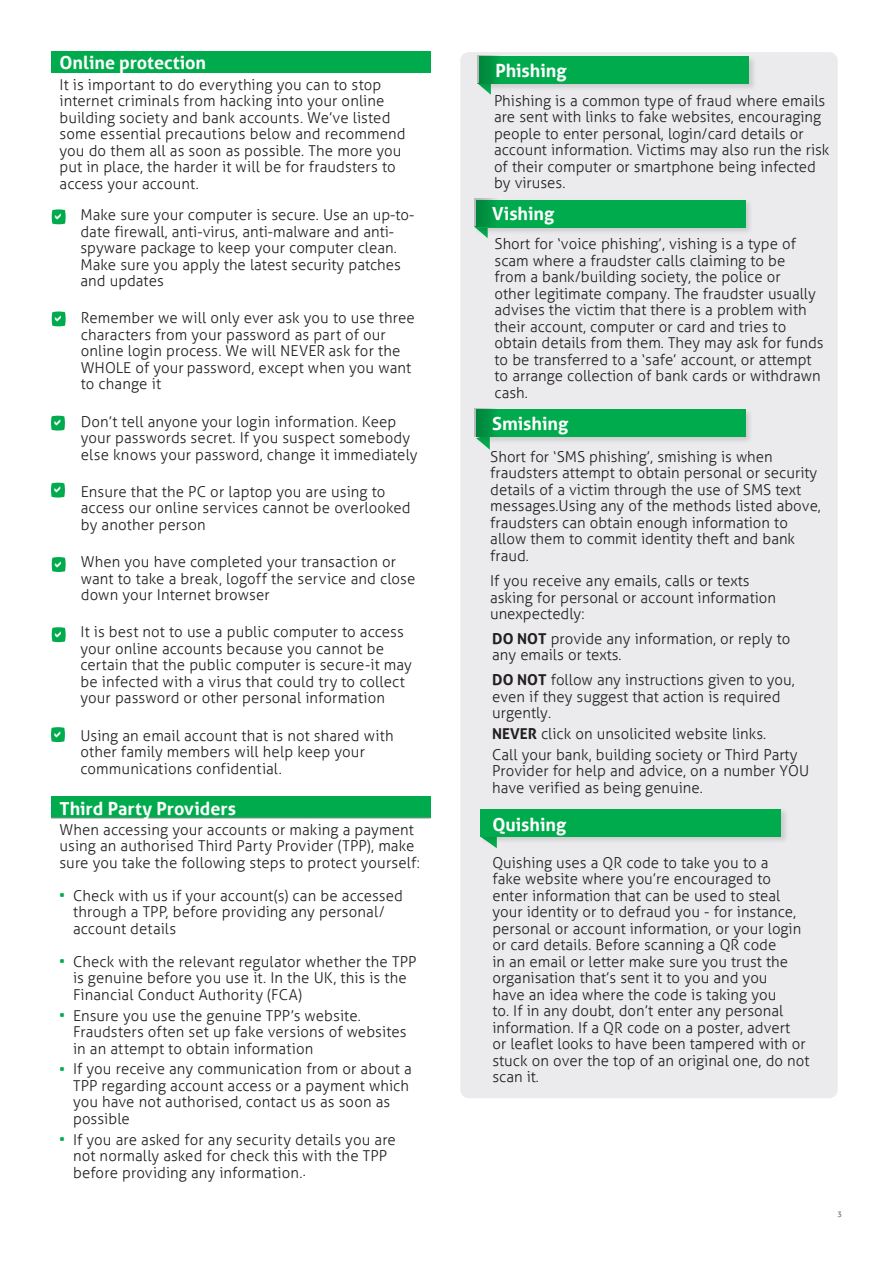
<style>
.page{position:relative;width:893px;height:1263px;background:#fff}
.page>*{position:absolute;margin:0;border:0;box-sizing:border-box;transform-origin:0 0}
.ybs_body{font:700 18px "YBSG Aller";color:#fff}
.ybs_body-2{font:300 15px/16.5px "YBSG Aller";color:#231f20}
.t1{font:300 7.5px "YBSG Aller";color:#322c46}
.s1{font-family:"YBSG Headline";font-weight:400;color:#00ab4d}
.s2{font-weight:700}
</style>
<div class="page">
<div style="left:51px;top:51px;width:380px;height:22px;background:#00ab4d"></div>
<div style="left:51px;top:796px;width:380px;height:22px;background:#00ab4d"></div>
<hr style="left:51px;top:818px;width:380px;height:1px;background:#969696">
<div style="left:460px;top:52px;width:378px;height:1046px;background:#ebeaed;border-radius:9px"></div>
<div style="left:478px;top:55px;width:279px;height:37px;background:#231f20;opacity:.15"></div>
<div style="left:479px;top:57px;width:270px;height:27px;background:#00ab4d"></div>
<svg style="left:477px;top:55px;width:25px;height:28px"></svg>
<div style="left:474px;top:198px;width:280px;height:37px;background:#231f20;opacity:.15"></div>
<div style="left:476px;top:200px;width:270px;height:28px;background:#00ab4d"></div>
<svg style="left:474px;top:199px;width:25px;height:28px"></svg>
<svg style="left:483px;top:444px;width:7px;height:6px"></svg>
<div style="left:474px;top:408px;width:280px;height:36px;background:#231f20;opacity:.15"></div>
<div style="left:476px;top:409px;width:270px;height:28px;background:#00ab4d"></div>
<svg style="left:474px;top:408px;width:25px;height:28px"></svg>
<svg style="left:491px;top:844px;width:6px;height:4px"></svg>
<div style="left:479px;top:807px;width:310px;height:37px;background:#231f20;opacity:.15"></div>
<div style="left:480px;top:809px;width:301px;height:28px;background:#00ab4d"></div>
<svg style="left:51px;top:483px;width:14px;height:14px"></svg>
<svg style="left:51px;top:416px;width:14px;height:15px"></svg>
<svg style="left:52px;top:311px;width:14px;height:15px"></svg>
<svg style="left:52px;top:209px;width:14px;height:15px"></svg>
<svg style="left:51px;top:727px;width:14px;height:15px"></svg>
<svg style="left:52px;top:627px;width:14px;height:15px"></svg>
<svg style="left:52px;top:557px;width:14px;height:15px"></svg>
<p class="ybs_body" style="left:60px;top:51px;width:148px">Online protection</p>
<p class="ybs_body-2" style="left:60px;top:76px;width:348px">It is important to do everything you can to stop internet criminals from hacking into your online building society and bank accounts. We’ve listed some essential precautions below and recommend you do them all as soon as possible. The more you put in place, the harder it will be for fraudsters to access your account.</p>
<p class="ybs_body-2" style="left:81px;top:207px;width:335px">Make sure your computer is secure. Use an up-to&shy;date firewall, anti-virus, anti-malware and anti&shy;spyware package to keep your computer clean.<br>Make sure you apply the latest security patches and updates</p>
<p class="ybs_body-2" style="left:81px;top:310px;width:336px">Remember we will only ever ask you to use three characters from your password as part of our online login process. We will NEVER ask for the WHOLE of your password, except when you want to change it</p>
<p class="ybs_body-2" style="left:81px;top:413px;width:338px">Don’t tell anyone your login information. Keep your passwords secret. If you suspect somebody else knows your password, change it immediately</p>
<p class="ybs_body-2" style="left:81px;top:483px;width:331px">Ensure that the PC or laptop you are using to access our online services cannot be overlooked by another person</p>
<p class="ybs_body-2" style="left:81px;top:554px;width:336px">When you have completed your transaction or want to take a break, logoff the service and close down your Internet browser</p>
<p class="ybs_body-2" style="left:81px;top:624px;width:333px">It is best not to use a public computer to access your online accounts because you cannot be certain that the public computer is secure-it may be infected with a virus that could try to collect your password or other personal information</p>
<p class="ybs_body-2" style="left:81px;top:727px;width:315px">Using an email account that is not shared with other family members will help keep your communications confidential.</p>
<p class="ybs_body" style="left:60px;top:798px;width:178px">Third Party Providers</p>
<p class="ybs_body-2" style="left:60px;top:821px;width:362px">When accessing your accounts or making a payment using an authorised Third Party Provider (TPP), make sure you take the following steps to protect yourself:</p>
<p class="ybs_body-2" style="left:73px;top:887px;width:332px;text-indent:-14px"><span class="s1">•</span> Check with us if your account(s) can be accessed through a TPP, before providing any personal/ account details</p>
<p class="ybs_body-2" style="left:73px;top:953px;width:345px;text-indent:-14px"><span class="s1">•</span> Check with the relevant regulator whether the TPP is genuine before you use it. In the UK, this is the<br>Financial Conduct Authority (FCA)</p>
<p class="ybs_body-2" style="left:73px;top:1007px;width:335px;text-indent:-14px"><span class="s1">•</span> Ensure you use the genuine TPP’s website.<br>Fraudsters often set up fake versions of websites in an attempt to obtain information</p>
<p class="ybs_body-2" style="left:73px;top:1061px;width:340px;text-indent:-14px"><span class="s1">•</span> If you receive any communication from or about a TPP regarding account access or a payment which you have not authorised, contact us as soon as possible</p>
<p class="ybs_body-2" style="left:73px;top:1131px;width:324px;text-indent:-14px"><span class="s1">•</span> If you are asked for any security details you are not normally asked for check this with the TPP before providing any information..</p>
<p class="ybs_body" style="left:495px;top:60px;width:73px">Phishing</p>
<p class="ybs_body-2" style="left:494px;top:92px;width:337px">Phishing is a common type of fraud where emails are sent with links to fake websites, encouraging people to enter personal, login/card details or account information. Victims may also run the risk of their computer or smartphone being infected by viruses.</p>
<p class="ybs_body" style="left:492px;top:203px;width:64px">Vishing</p>
<p class="ybs_body-2" style="left:495px;top:235px;width:331px">Short for ‘voice phishing’, vishing is a type of scam where a fraudster calls claiming to be<br>from a bank/building society, the police or<br>other legitimate company. The fraudster usually advises the victim that there is a problem with their account, computer or card and tries to obtain details from them. They may ask for funds to be transferred to a ‘safe’ account, or attempt to arrange collection of bank cards or withdrawn cash.</p>
<p class="ybs_body" style="left:492px;top:412px;width:78px">Smishing</p>
<p class="ybs_body-2" style="left:490px;top:448px;width:332px">Short for ‘SMS phishing’, smishing is when fraudsters attempt to obtain personal or security details of a victim through the use of SMS text messages.Using any of the methods listed above, fraudsters can obtain enough information to allow them to commit identity theft and bank fraud.</p>
<p class="ybs_body-2" style="left:490px;top:573px;width:287px">If you receive any emails, calls or texts asking for personal or account information unexpectedly:</p>
<p class="ybs_body-2" style="left:492px;top:630px;width:300px"><span class="s2">DO NOT</span> provide any information, or reply to any emails or texts.</p>
<p class="ybs_body-2" style="left:492px;top:671px;width:304px"><span class="s2">DO NOT</span> follow any instructions given to you, even if they suggest that action is required urgently.</p>
<p class="ybs_body-2" style="left:492px;top:725px;width:276px"><span class="s2">NEVER</span> click on unsolicited website links.</p>
<p class="ybs_body-2" style="left:492px;top:746px;width:319px">Call your bank, building society or Third Party<br>Provider for help and advice, on a number YOU have verified as being genuine.</p>
<p class="ybs_body" style="left:492px;top:813px;width:75px">Quishing</p>
<p class="ybs_body-2" style="left:492px;top:854px;width:319px">Quishing uses a QR code to take you to a<br>fake website where you’re encouraged to enter information that can be used to steal your identity or to defraud you - for instance, personal or account information, or your login or card details. Before scanning a QR code<br>in an email or letter make sure you trust the organisation that’s sent it to you and you<br>have an idea where the code is taking you<br>to. If in any doubt, don’t enter any personal information. If a QR code on a poster, advert<br>or leaflet looks to have been tampered with or stuck on over the top of an original one, do not scan it.</p>
<p class="t1" style="left:837px;top:1210px;width:6px">3</p>
</div>
